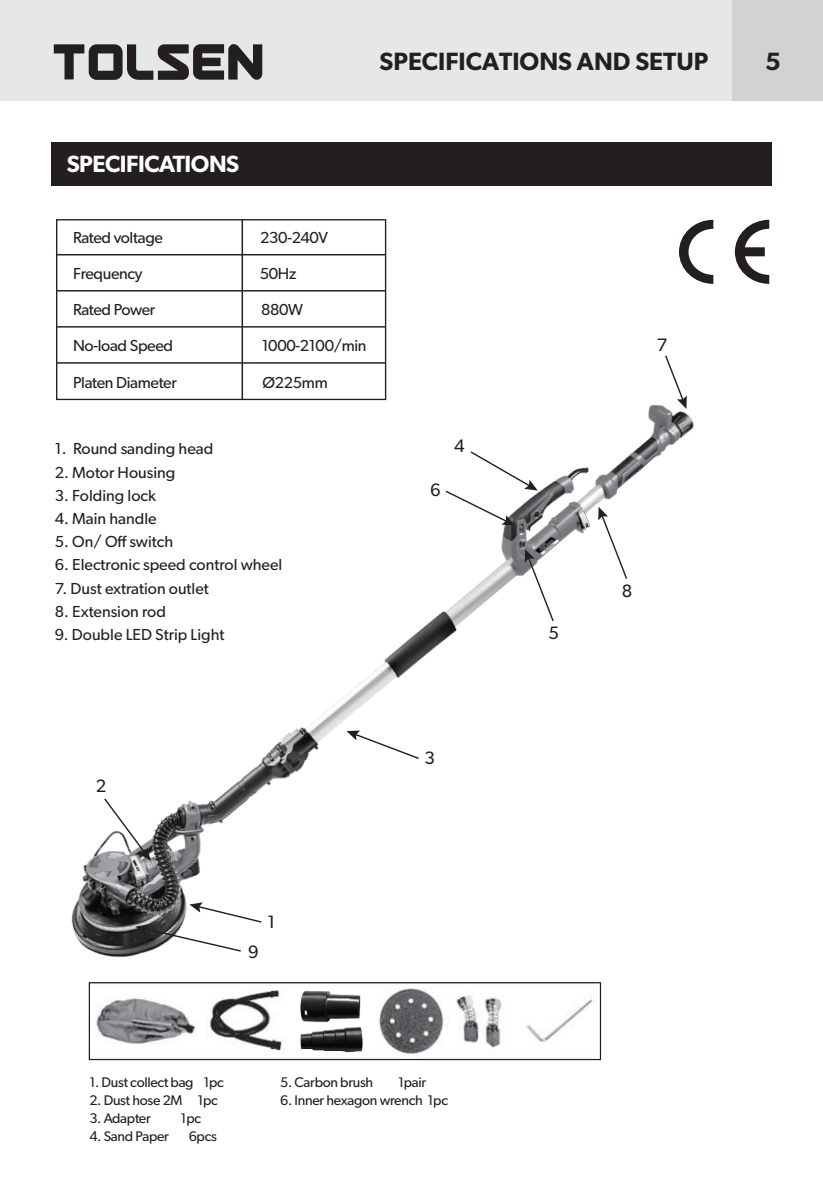
<style>
.page{position:relative;width:823px;height:1191px;background:#fff}
.page>*{position:absolute;margin:0;border:0;box-sizing:border-box;transform-origin:0 0}
.t1{font:600 25px "Gibson";color:#231f20}
.t2{font:600 23.6px "Gibson";letter-spacing:-.02em;color:#fff}
.t3{font:18px "Gibson";color:#231f20}
.t4{font:16px "Gibson";color:#231f20}
.t5{font:16px "Gibson";letter-spacing:-.02em;color:#231f20}
.t6{font:16px "Gibson";letter-spacing:-.025em;color:#231f20}
.t7{font:14px "Gibson";letter-spacing:-.02em;color:#231f20}
</style>
<div class="page">
<div style="left:0;top:0;width:822px;height:101px;background:#e6e7e9"></div>
<div style="left:731px;top:0;width:90px;height:101px;background:#d1d2d4"></div>
<svg style="left:54px;top:44px;width:208px;height:36px"></svg>
<svg style="left:679px;top:220px;width:89px;height:64px"></svg>
<div style="left:51px;top:141px;width:720px;height:44px;background:#231f20"></div>
<hr style="left:57px;top:254px;width:328px;height:1px;background:#231f20">
<hr style="left:57px;top:326px;width:328px;height:1px;background:#231f20">
<hr style="left:57px;top:362px;width:328px;height:2px;background:#231f20">
<hr style="left:57px;top:290px;width:328px;height:1px;background:#231f20">
<div style="left:56px;top:219px;width:330px;height:181px;border:1px solid #231f20"></div>
<hr style="left:241px;top:220px;width:2px;height:179px;background:#231f20">
<img style="left:56px;top:368px;width:638px;height:625px">
<svg style="left:135px;top:902px;width:128px;height:50px"></svg>
<svg style="left:103px;top:797px;width:48px;height:63px"></svg>
<svg style="left:346px;top:730px;width:74px;height:30px"></svg>
<svg style="left:663px;top:355px;width:23px;height:54px"></svg>
<svg style="left:444px;top:450px;width:93px;height:75px"></svg>
<svg style="left:524px;top:549px;width:30px;height:73px"></svg>
<svg style="left:598px;top:507px;width:30px;height:73px"></svg>
<img style="left:91px;top:984px;width:197px;height:69px">
<img style="left:288px;top:984px;width:306px;height:70px">
<div style="left:509px;top:991px;width:143px;height:62px;background:#fff"></div>
<div style="left:288px;top:995px;width:78px;height:58px;background:#fff"></div>
<img style="left:297px;top:986px;width:68px;height:68px">
<img style="left:527px;top:995px;width:67px;height:48px">
<div style="left:89px;top:982px;width:511px;height:78px;border:1px solid #231f20"></div>
<h1 class="t1" style="left:379px;top:46px;width:330px">SPECIFICATIONS AND SETUP</h1>
<h2 class="t2" style="left:67px;top:150px;width:174px">SPECIFICATIONS</h2>
<p class="t5" style="left:73px;top:228px;width:91px">Rated voltage</p>
<p class="t4" style="left:260px;top:228px;width:69px">230-240V</p>
<p class="t5" style="left:73px;top:264px;width:71px">Frequency</p>
<p class="t4" style="left:259px;top:264px;width:38px">50Hz</p>
<p class="t6" style="left:73px;top:300px;width:84px">Rated Power</p>
<p class="t4" style="left:261px;top:300px;width:44px">880W</p>
<p class="t5" style="left:73px;top:336px;width:101px">No-load Speed</p>
<p class="t5" style="left:261px;top:336px;width:106px">1000-2100/min</p>
<p class="t5" style="left:73px;top:372px;width:105px">Platen Diameter</p>
<p class="t4" style="left:262px;top:372px;width:67px">Ø225mm</p>
<p class="t4" style="left:55px;top:439px;width:160px">1. Round sanding head</p>
<p class="t4" style="left:55px;top:462px;width:122px">2. Motor Housing</p>
<p class="t4" style="left:55px;top:486px;width:102px">3. Folding lock</p>
<p class="t4" style="left:55px;top:509px;width:103px">4. Main handle</p>
<p class="t4" style="left:55px;top:532px;width:120px">5. On/ Off switch</p>
<p class="t4" style="left:55px;top:555px;width:229px">6. Electronic speed control wheel</p>
<p class="t4" style="left:55px;top:578px;width:155px">7. Dust extration outlet</p>
<p class="t4" style="left:55px;top:602px;width:112px">8. Extension rod</p>
<p class="t4" style="left:55px;top:625px;width:171px">9. Double LED Strip Light</p>
<p class="t3" style="left:430px;top:479px;width:12px">6</p>
<p class="t3" style="left:453px;top:435px;width:12px">4</p>
<p class="t3" style="left:656px;top:334px;width:12px">7</p>
<p class="t3" style="left:548px;top:622px;width:12px">5</p>
<p class="t3" style="left:621px;top:580px;width:12px">8</p>
<p class="t3" style="left:96px;top:775px;width:12px">2</p>
<p class="t3" style="left:424px;top:747px;width:12px">3</p>
<p class="t3" style="left:248px;top:940px;width:12px">9</p>
<p class="t3" style="left:267px;top:911px;width:9px">1</p>
<p class="t7" style="left:89px;top:1073px;width:136px">1. Dust collect bag 1pc</p>
<p class="t7" style="left:89px;top:1091px;width:130px">2. Dust hose 2M 1pc</p>
<p class="t7" style="left:89px;top:1109px;width:63px">3. Adapter</p>
<p class="t7" style="left:180px;top:1109px;width:22px">1pc</p>
<p class="t7" style="left:89px;top:1127px;width:81px">4. Sand Paper</p>
<p class="t7" style="left:189px;top:1127px;width:30px">6pcs</p>
<p class="t7" style="left:280px;top:1073px;width:94px">5. Carbon brush</p>
<p class="t7" style="left:398px;top:1073px;width:30px">1pair</p>
<p class="t7" style="left:280px;top:1091px;width:169px">6. Inner hexagon wrench 1pc</p>
<h1 class="t1" style="left:764px;top:46px;width:17px">5</h1>
</div>
